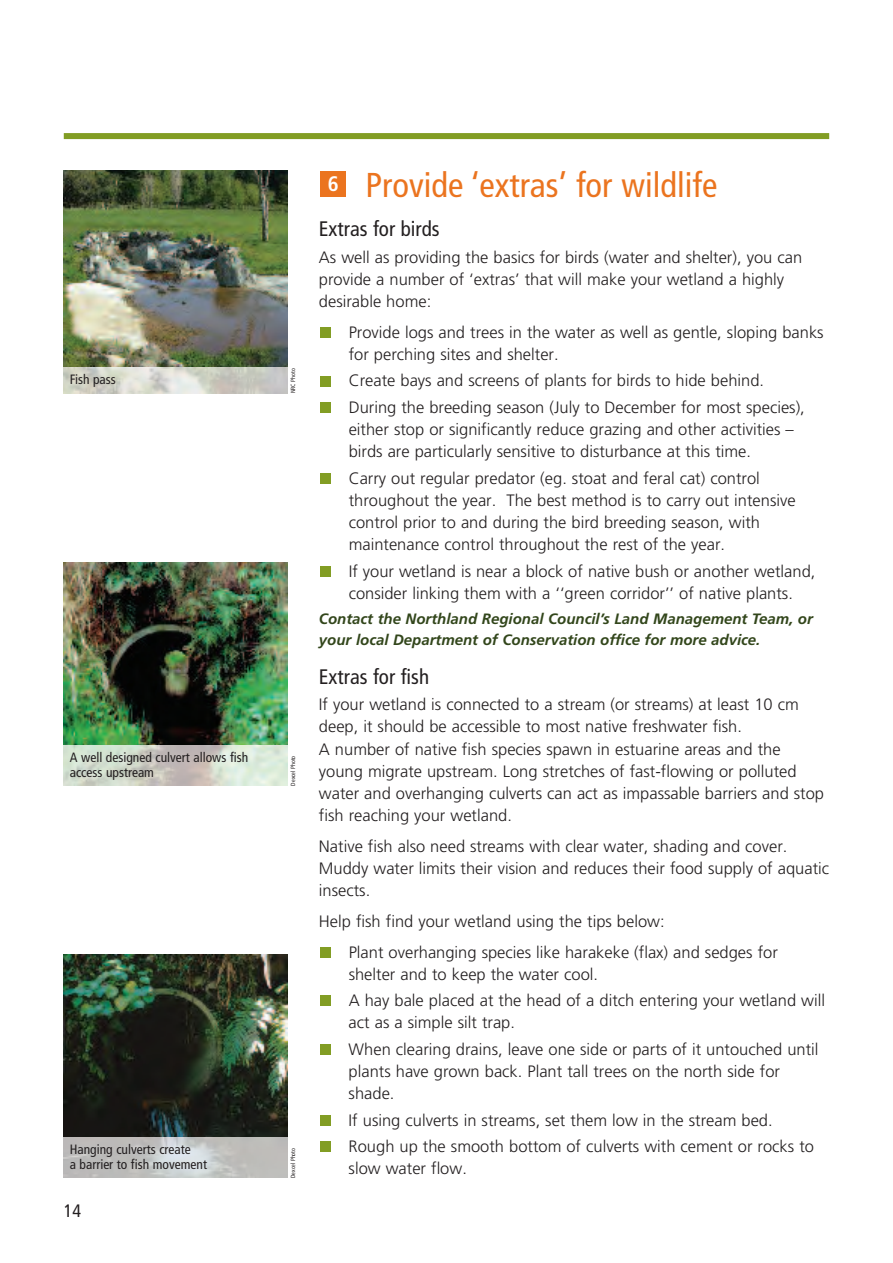
<style>
.page{position:relative;width:893px;height:1263px;background:#fff}
.page>*{position:absolute;margin:0;border:0;box-sizing:border-box;transform-origin:0 0}
.t1{font:condensed 34.5px "Frutiger";color:#eb741f}
.t2{font:condensed 21px "Frutiger";color:#231f20}
.t3{font:700 condensed 21px "Frutiger";color:#fff}
.t4{font:condensed 18px "Frutiger";color:#231f20}
.t5{font:300 16.5px/22.2px "Frutiger Maori";color:#231f20}
.t6{font:italic 700 15px/20.7px "Frutiger";color:#32461b}
.t7{font:condensed 13.5px/15px "Frutiger";color:#231f20}
.t8{font:condensed 6px "Frutiger";color:#231f20}
</style>
<div class="page">
<div style="left:64px;top:133px;width:765px;height:6px;background:#829d24"></div>
<div style="left:320px;top:376px;width:11px;height:10px;background:#829d24"></div>
<div style="left:320px;top:172px;width:26px;height:25px;background:#eb741f"></div>
<div style="left:320px;top:1141px;width:11px;height:11px;background:#829d24"></div>
<div style="left:320px;top:1115px;width:11px;height:11px;background:#829d24"></div>
<div style="left:320px;top:1044px;width:11px;height:11px;background:#829d24"></div>
<div style="left:320px;top:995px;width:11px;height:11px;background:#829d24"></div>
<div style="left:320px;top:947px;width:11px;height:10px;background:#829d24"></div>
<div style="left:320px;top:566px;width:11px;height:11px;background:#829d24"></div>
<div style="left:320px;top:473px;width:11px;height:11px;background:#829d24"></div>
<div style="left:320px;top:402px;width:11px;height:11px;background:#829d24"></div>
<div style="left:320px;top:327px;width:11px;height:11px;background:#829d24"></div>
<img style="left:64px;top:170px;width:223px;height:198px">
<img style="left:64px;top:562px;width:223px;height:183px">
<img style="left:64px;top:955px;width:223px;height:182px">
<img style="left:64px;top:368px;width:223px;height:25px">
<img style="left:64px;top:745px;width:223px;height:41px">
<img style="left:64px;top:1137px;width:223px;height:41px">
<p class="t7" style="left:70px;top:373px;width:48px">Fish pass</p>
<p class="t7" style="left:70px;top:751px;width:180px">A well designed culvert allows fish access upstream</p>
<p class="t7" style="left:70px;top:1143px;width:139px">Hanging culverts create<br>a barrier to fish movement</p>
<p class="t8" style="left:290px;top:393px;width:26px;rotate:-90deg">NRC Photo</p>
<p class="t8" style="left:290px;top:785px;width:31px;rotate:-90deg">Dexcel Photo</p>
<p class="t8" style="left:290px;top:1178px;width:31px;rotate:-90deg">Dexcel Photo</p>
<h1 class="t1" style="left:366px;top:171px;width:353px">Provide ‘extras’ for wildlife</h1>
<p class="t2" style="left:319px;top:221px;width:122px">Extras for birds</p>
<p class="t5" style="left:319px;top:247px;width:485px">As well as providing the basics for birds (water and shelter), you can provide a number of ‘extras’ that will make your wetland a highly desirable home:</p>
<p class="t5" style="left:349px;top:322px;width:476px">Provide logs and trees in the water as well as gentle, sloping banks for perching sites and shelter.</p>
<p class="t5" style="left:349px;top:369px;width:458px;line-height:26.4px">Create bays and screens of plants for birds to hide behind.<br>During the breeding season (July to December for most species),</p>
<p class="t5" style="left:349px;top:419px;width:447px">either stop or significantly reduce grazing and other activities – birds are particularly sensitive to disturbance at this time.</p>
<p class="t5" style="left:349px;top:468px;width:448px">Carry out regular predator (eg. stoat and feral cat) control throughout the year. The best method is to carry out intensive control prior to and during the bird breeding season, with maintenance control throughout the rest of the year.</p>
<p class="t5" style="left:349px;top:561px;width:468px">If your wetland is near a block of native bush or another wetland, consider linking them with a ‘‘green corridor’’ of native plants.</p>
<p class="t6" style="left:319px;top:609px;width:496px">Contact the Northland Regional Council’s Land Management Team, or your local Department of Conservation office for more advice.</p>
<p class="t2" style="left:319px;top:668px;width:112px">Extras for fish</p>
<p class="t5" style="left:319px;top:695px;width:507px">If your wetland is connected to a stream (or streams) at least 10 cm deep, it should be accessible to most native freshwater fish.<br>A number of native fish species spawn in estuarine areas and the young migrate upstream. Long stretches of fast-flowing or polluted water and overhanging culverts can act as impassable barriers and stop fish reaching your wetland.</p>
<p class="t5" style="left:319px;top:836px;width:512px">Native fish also need streams with clear water, shading and cover.<br>Muddy water limits their vision and reduces their food supply of aquatic insects.</p>
<p class="t5" style="left:349px;top:907px;width:431px;line-height:30.8px;text-indent:-30px">Help fish find your wetland using the tips below:<br>Plant overhanging species like harakeke (flax) and sedges for</p>
<p class="t5" style="left:349px;top:962px;width:478px;line-height:26.4px">shelter and to keep the water cool.<br>A hay bale placed at the head of a ditch entering your wetland will</p>
<p class="t5" style="left:349px;top:1011px;width:471px;line-height:26.4px">act as a simple silt trap.<br>When clearing drains, leave one side or parts of it untouched until</p>
<p class="t5" style="left:349px;top:1061px;width:433px">plants have grown back. Plant tall trees on the north side for shade.</p>
<p class="t5" style="left:349px;top:1108px;width:467px;line-height:26.4px">If using culverts in streams, set them low in the stream bed.<br>Rough up the smooth bottom of culverts with cement or rocks to</p>
<p class="t5" style="left:349px;top:1159px;width:120px">slow water flow.</p>
<p class="t3" style="left:328px;top:175px;width:12px">6</p>
<p class="t4" style="left:64px;top:1203px;width:19px">14</p>
</div>
